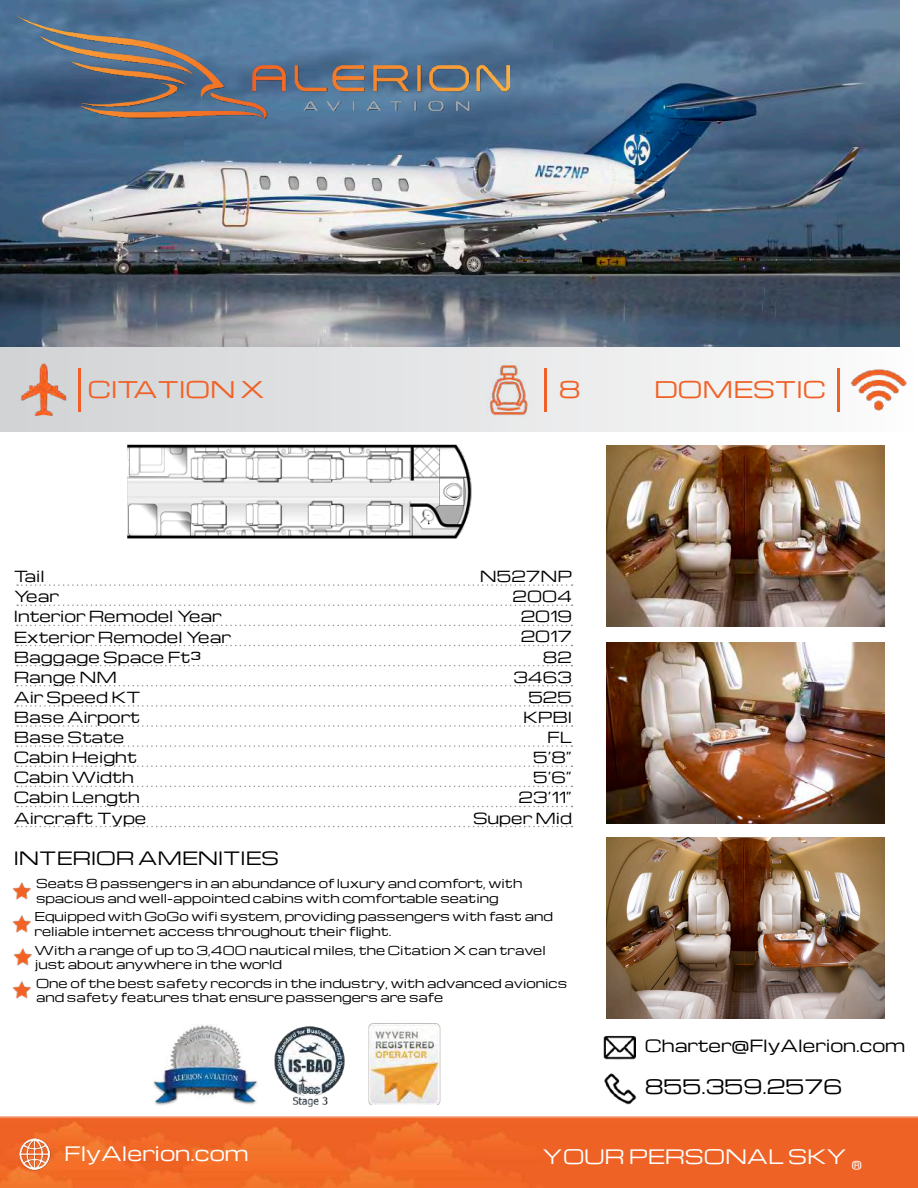
<style>
.page{position:relative;width:918px;height:1188px;background:#fff}
.page>*{position:absolute;margin:0;border:0;box-sizing:border-box;transform-origin:0 0}
.t1{font:22.5px "Michroma";color:#f16125}
.t2{font:19.5px "Michroma";color:#fff}
.t3{font:19.5px "Michroma";color:#000}
.t4{font:18px "Michroma";color:#000}
.t5{font:16.5px "Michroma";color:#000}
.t6{font:15px/20.1px "Michroma";color:#000}
.t7{font:12px/14.4px "Michroma";color:#000}
</style>
<div class="page">
<img style="left:0;top:0;width:899px;height:432px">
<img style="left:15px;top:15px;width:494px;height:103px">
<div style="left:1px;top:347px;width:916px;height:85px;background:linear-gradient(to right,#d1d3d4,#fcfbfb)"></div>
<hr style="left:79px;top:368px;width:2px;height:43px;background:#f16125">
<img style="left:15px;top:361px;width:56px;height:57px">
<img style="left:481px;top:361px;width:56px;height:57px">
<img style="left:850px;top:361px;width:56px;height:57px">
<hr style="left:545px;top:368px;width:2px;height:43px;background:#f16125">
<hr style="left:838px;top:368px;width:2px;height:43px;background:#f16125">
<img style="left:127px;top:444px;width:345px;height:95px">
<img style="left:13px;top:882px;width:18px;height:18px">
<img style="left:13px;top:915px;width:18px;height:17px">
<img style="left:14px;top:948px;width:18px;height:17px">
<img style="left:13px;top:981px;width:18px;height:17px">
<img style="left:606px;top:446px;width:278px;height:181px">
<img style="left:606px;top:838px;width:278px;height:181px">
<img style="left:606px;top:642px;width:278px;height:181px">
<svg style="left:17px;top:584px;width:556px;height:2px"></svg>
<svg style="left:17px;top:605px;width:556px;height:1px"></svg>
<svg style="left:17px;top:625px;width:555px;height:1px"></svg>
<svg style="left:17px;top:645px;width:555px;height:1px"></svg>
<svg style="left:17px;top:665px;width:555px;height:1px"></svg>
<svg style="left:17px;top:826px;width:556px;height:1px"></svg>
<svg style="left:17px;top:806px;width:556px;height:1px"></svg>
<svg style="left:17px;top:786px;width:555px;height:1px"></svg>
<svg style="left:17px;top:765px;width:555px;height:2px"></svg>
<svg style="left:17px;top:745px;width:555px;height:2px"></svg>
<svg style="left:17px;top:725px;width:556px;height:2px"></svg>
<svg style="left:17px;top:705px;width:556px;height:2px"></svg>
<svg style="left:17px;top:685px;width:555px;height:1px"></svg>
<img style="left:153px;top:1025px;width:105px;height:81px">
<img style="left:274px;top:1026px;width:71px;height:80px">
<img style="left:368px;top:1024px;width:73px;height:81px">
<img style="left:604px;top:1073px;width:32px;height:32px">
<img style="left:603px;top:1035px;width:32px;height:25px">
<img style="left:1px;top:1117px;width:917px;height:71px">
<img style="left:18px;top:1138px;width:32px;height:32px">
<h1 class="t1" style="left:88px;top:377px;width:178px">CITATION X</h1>
<h1 class="t1" style="left:559px;top:377px;width:23px">8</h1>
<h1 class="t1" style="left:654px;top:377px;width:174px">DOMESTIC</h1>
<p class="t6" style="left:14px;top:567px;width:218px">Tail<br>Year<br>Interior Remodel Year<br>Exterior Remodel Year<br>Baggage Space Ft³<br>Range NM<br>Air Speed KT<br>Base Airport<br>Base State<br>Cabin Height<br>Cabin Width<br>Cabin Length<br>Aircraft Type</p>
<p class="t6" style="left:473px;top:567px;width:101px;text-align:right">N527NP<br>2004<br>2019<br>2017<br>82<br>3463<br>525<br>KPBI<br>FL<br>5’8”<br>5’6”<br>23’11”<br>Super Mid</p>
<h3 class="t4" style="left:14px;top:848px;width:267px">INTERIOR AMENITIES</h3>
<p class="t7" style="left:36px;top:877px;width:488px">Seats 8 passengers in an abundance of luxury and comfort, with spacious and well-appointed cabins with comfortable seating</p>
<p class="t7" style="left:35px;top:910px;width:520px">Equipped with GoGo wifi system, providing passengers with fast and reliable internet access throughout their flight.</p>
<p class="t7" style="left:35px;top:943px;width:513px">With a range of up to 3,400 nautical miles, the Citation X can travel just about anywhere in the world</p>
<p class="t7" style="left:36px;top:977px;width:533px">One of the best safety records in the industry, with advanced avionics and safety features that ensure passengers are safe</p>
<h3 class="t5" style="left:645px;top:1036px;width:262px">Charter@FlyAlerion.com</h3>
<h2 class="t3" style="left:645px;top:1076px;width:199px">855.359.2576</h2>
<h2 class="t2" style="left:64px;top:1142px;width:186px">FlyAlerion.com</h2>
<h2 class="t2" style="left:542px;top:1145px;width:321px">YOUR PERSONAL SKY <sub>®</sub></h2>
</div>
